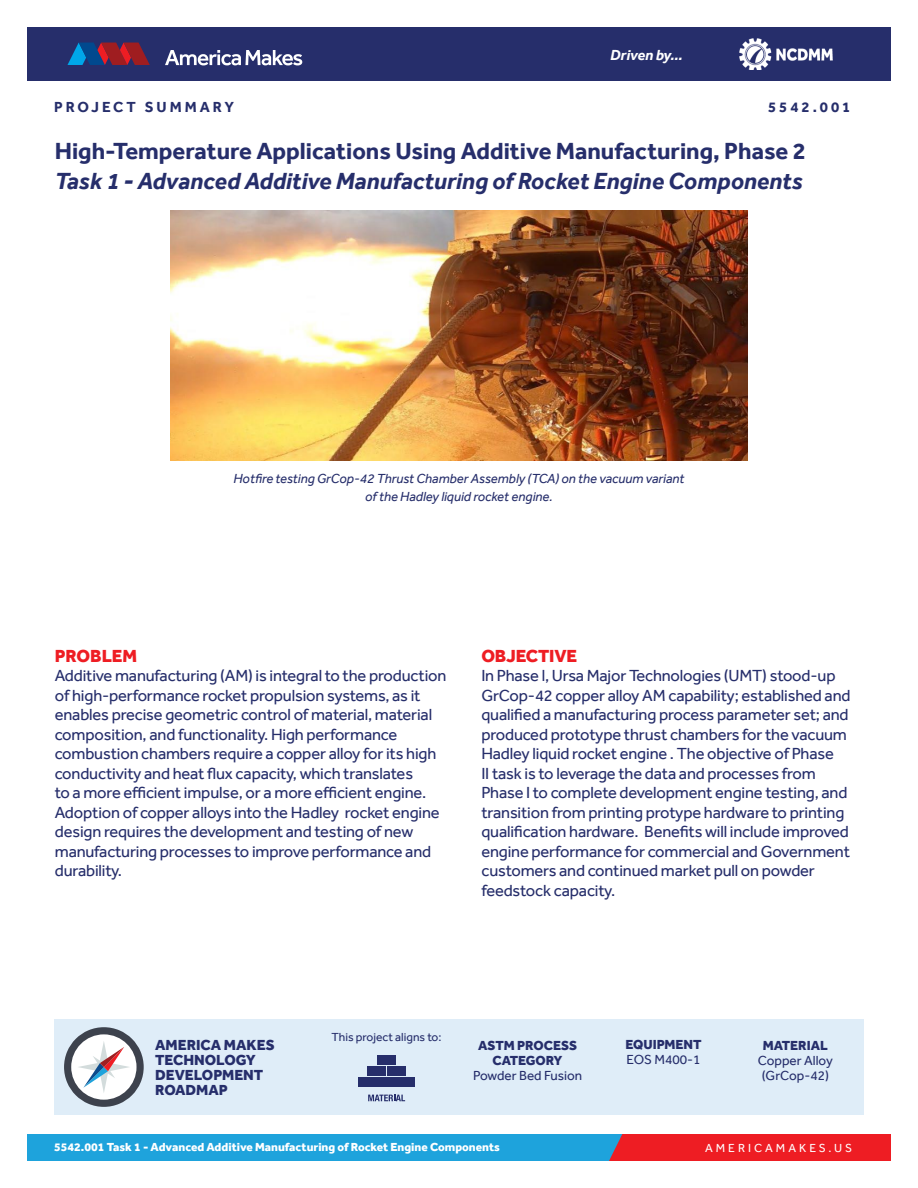
<style>
.page{position:relative;width:918px;height:1188px;background:#fff}
.page>*{position:absolute;margin:0;border:0;box-sizing:border-box;transform-origin:0 0}
._2-Impact_Statement{font:700 24px/30px "Effra";color:#262e6b}
.Body_Copy{font:800 18px "Effra";letter-spacing:-.01em;color:#ee1d23}
.Red_Heading{font:800 18px "Effra";color:#ee1d23}
.Body_Copy-2{font:16.5px/19.5px "Effra";letter-spacing:-.01em;color:#262e6b}
.t1{font:800 15px/15px "Effra";color:#262e6b}
.t2{font:700 15px "Effra";letter-spacing:.2em;color:#262e6b}
.t3{font:italic 700 15px "Effra";letter-spacing:-.005em;color:#fff}
.t4{font:italic 13.5px/18px "Effra";color:#262e6b;text-align:center}
.Footer-ASTM___Mat_l{font:13.5px/15px "Effra";color:#262e6b}
.Footer-ASTM___Matl_H{font:800 13.5px "Effra";color:#262e6b}
.t5{font:800 12px "Effra";color:#fff}
.t6{font:12px "Effra";color:#262e6b}
.t7{font:12px "Effra";letter-spacing:.25em;color:#fff}
.s1{font-style:italic}
</style>
<div class="page">
<div style="left:27px;top:1134px;width:840px;height:27px;background:#1ea3dc"></div>
<div style="left:609px;top:1134px;width:282px;height:27px;background:#ee1d23"></div>
<div style="left:27px;top:27px;width:864px;height:54px;background:#262e6b"></div>
<svg style="left:67px;top:43px;width:83px;height:22px"></svg>
<svg style="left:165px;top:50px;width:137px;height:15px"></svg>
<img style="left:740px;top:38px;width:92px;height:32px">
<div style="left:54px;top:1020px;width:810px;height:95px;background:#dfedf8"></div>
<div style="left:377px;top:1056px;width:19px;height:9px;background:#262e6b"></div>
<div style="left:368px;top:1066px;width:18px;height:10px;background:#262e6b"></div>
<div style="left:377px;top:1077px;width:19px;height:10px;background:#262e6b"></div>
<div style="left:387px;top:1066px;width:18px;height:10px;background:#262e6b"></div>
<div style="left:397px;top:1077px;width:18px;height:10px;background:#262e6b"></div>
<div style="left:358px;top:1077px;width:18px;height:10px;background:#262e6b"></div>
<svg style="left:368px;top:1095px;width:37px;height:6px"></svg>
<svg style="left:64px;top:1027px;width:80px;height:80px"></svg>
<img style="left:171px;top:210px;width:576px;height:251px">
<p class="t2" style="left:54px;top:99px;width:182px">PROJECT SUMMARY</p>
<p class="t3" style="left:610px;top:46px;width:74px">Driven by...</p>
<p class="t2" style="left:768px;top:99px;width:84px">5542.001</p>
<p class="_2-Impact_Statement" style="left:55px;top:136px;width:753px">High-Temperature Applications Using Additive Manufacturing, Phase 2<br><span class="s1">Task 1 - Advanced Additive Manufacturing of Rocket Engine Components</span></p>
<p class="t4" style="left:233px;top:469px;width:453px">Hotfire testing GrCop-42 Thrust Chamber Assembly (TCA) on the vacuum variant of the Hadley liquid rocket engine.</p>
<p class="Red_Heading" style="left:55px;top:645px;width:84px">PROBLEM</p>
<p class="Body_Copy-2" style="left:55px;top:666px;width:393px">Additive manufacturing (AM) is integral to the production of high-performance rocket propulsion systems, as it enables precise geometric control of material, material composition, and functionality. High performance combustion chambers require a copper alloy for its high conductivity and heat flux capacity, which translates<br>to a more efficient impulse, or a more efficient engine.<br>Adoption of copper alloys into the Hadley rocket engine design requires the development and testing of new manufacturing processes to improve performance and durability.</p>
<p class="Body_Copy" style="left:481px;top:645px;width:97px">OBJECTIVE</p>
<p class="Body_Copy-2" style="left:481px;top:666px;width:371px">In Phase l, Ursa Major Technologies (UMT) stood-up GrCop-42 copper alloy AM capability; established and qualified a manufacturing process parameter set; and produced prototype thrust chambers for the vacuum Hadley liquid rocket engine . The objective of Phase<br>II task is to leverage the data and processes from Phase I to complete development engine testing, and transition from printing protype hardware to printing qualification hardware. Benefits will include improved engine performance for commercial and Government customers and continued market pull on powder feedstock capacity.</p>
<p class="t1" style="left:155px;top:1037px;width:121px">AMERICA MAKES<br>TECHNOLOGY<br>DEVELOPMENT<br>ROADMAP</p>
<p class="t6" style="left:331px;top:1030px;width:112px">This project aligns to:</p>
<p class="Footer-ASTM___Matl_H" style="left:478px;top:1037px;width:100px">ASTM PROCESS</p>
<p class="Footer-ASTM___Matl_H" style="left:493px;top:1052px;width:72px">CATEGORY</p>
<p class="Footer-ASTM___Mat_l" style="left:473px;top:1068px;width:111px">Powder Bed Fusion</p>
<p class="Footer-ASTM___Matl_H" style="left:625px;top:1036px;width:78px">EQUIPMENT</p>
<p class="Footer-ASTM___Mat_l" style="left:627px;top:1052px;width:75px">EOS M400-1</p>
<p class="Footer-ASTM___Matl_H" style="left:763px;top:1037px;width:66px">MATERIAL</p>
<p class="Footer-ASTM___Mat_l" style="left:758px;top:1053px;width:76px">Copper Alloy (GrCop-42)</p>
<p class="t5" style="left:54px;top:1140px;width:448px">5542.001 Task 1 - Advanced Additive Manufacturing of Rocket Engine Components</p>
<p class="t7" style="left:705px;top:1140px;width:149px">AMERICAMAKES.US</p>
</div>
